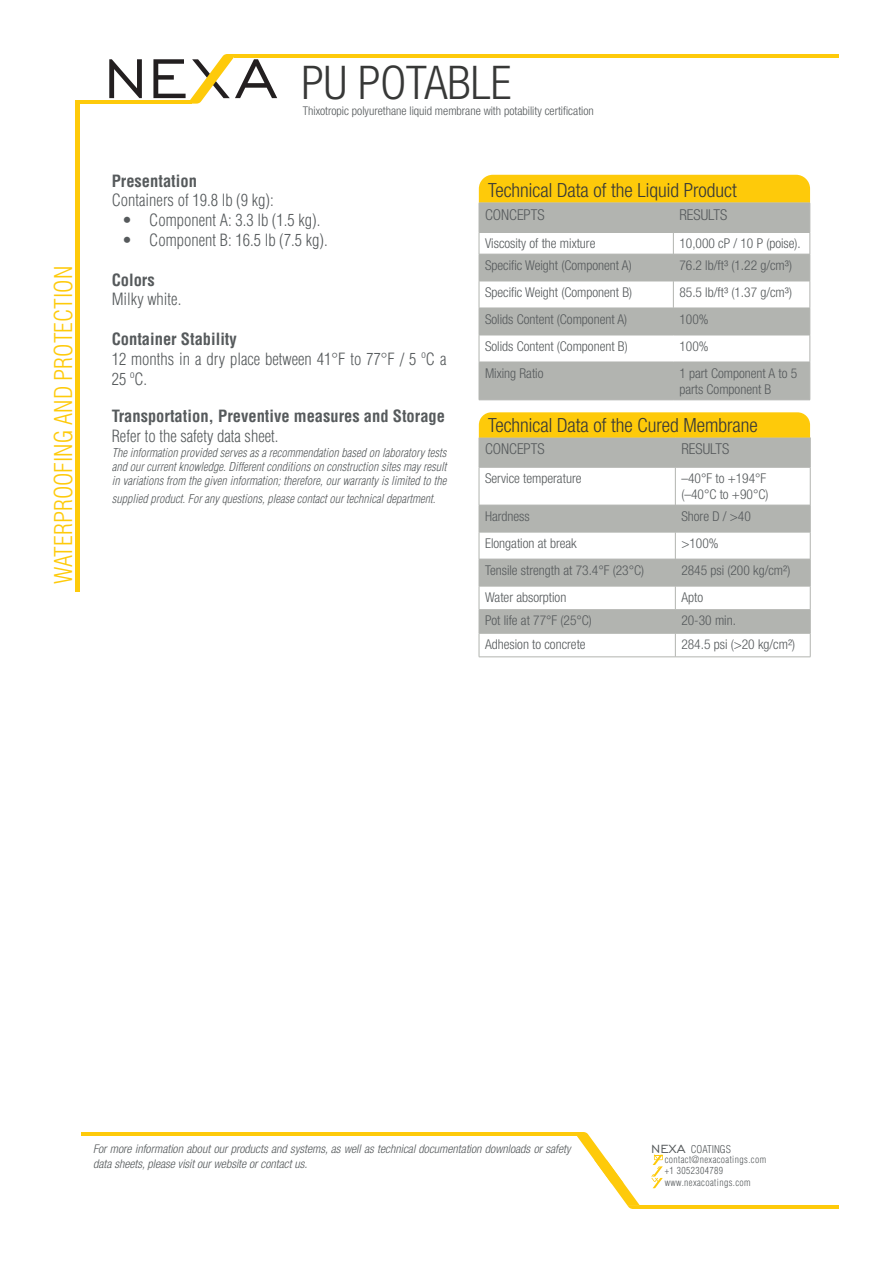
<style>
.page{position:relative;width:893px;height:1263px;background:#fff}
.page>*{position:absolute;margin:0;border:0;box-sizing:border-box;transform-origin:0 0}
.t1{font:300 condensed 46.5px "Helvetica Neue LT Com";color:#373837}
.t2{font:300 condensed 24px "Helvetica LT Std";color:#feca0a}
.t3{font:300 condensed 19.5px "Helvetica Neue LT Com";color:#373837}
.t4{font:300 condensed 16.5px/19.8px "Helvetica LT Std";color:#565a5c}
.t5{font:700 condensed 16.5px "Helvetica LT Std";color:#565a5c}
.t6{font:300 condensed 15px "Helvetica Neue LT Com";color:#565a5c}
.t7{font:300 condensed 13.5px/16.2px "Helvetica Neue LT Com";color:#565a5c}
.t8{font:italic 300 condensed 12px/14.4px "Helvetica LT Std";color:#565a5c;text-align:justify}
.t9{font:italic 300 condensed 12px "Helvetica Neue LT Com";color:#565a5c}
.t10{font:300 condensed 12px "Helvetica Neue LT Com";color:#565a5c}
.t11{font:300 condensed 10.5px "Helvetica LT Std";color:#565a5c}
.t12{font:300 condensed 9.6px "Helvetica LT Std";letter-spacing:.04em;color:#565a5c}
.s1{font-family:"Engravers Gothic BT";font-weight:400;font-stretch:normal;font-size:15px}
</style>
<div class="page">
<svg style="left:575px;top:1133px;width:65px;height:76px"></svg>
<hr style="left:81px;top:1133px;width:496px;height:2px;background:#feca0a">
<hr style="left:639px;top:1205px;width:200px;height:4px;background:#feca0a">
<svg style="left:651px;top:1155px;width:12px;height:33px"></svg>
<svg style="left:480px;top:468px;width:330px;height:165px"></svg>
<hr style="left:479px;top:467px;width:1px;height:38px;background:#b2b4b0">
<hr style="left:675px;top:467px;width:1px;height:38px;background:#b2b4b0">
<hr style="left:810px;top:467px;width:1px;height:38px;background:#b2b4b0">
<hr style="left:479px;top:505px;width:196px;height:1px;background:#b2b4b0">
<hr style="left:675px;top:505px;width:135px;height:1px;background:#b2b4b0">
<hr style="left:479px;top:532px;width:196px;height:1px;background:#b2b4b0">
<hr style="left:675px;top:532px;width:135px;height:1px;background:#b2b4b0">
<hr style="left:479px;top:559px;width:196px;height:1px;background:#b2b4b0">
<hr style="left:675px;top:559px;width:135px;height:1px;background:#b2b4b0">
<hr style="left:479px;top:586px;width:196px;height:1px;background:#b2b4b0">
<hr style="left:675px;top:586px;width:135px;height:1px;background:#b2b4b0">
<hr style="left:479px;top:609px;width:196px;height:1px;background:#b2b4b0">
<hr style="left:675px;top:609px;width:135px;height:1px;background:#b2b4b0">
<hr style="left:479px;top:633px;width:196px;height:1px;background:#b2b4b0">
<svg style="left:479px;top:506px;width:1px;height:151px"></svg>
<hr style="left:675px;top:633px;width:135px;height:1px;background:#b2b4b0">
<svg style="left:675px;top:506px;width:1px;height:151px"></svg>
<svg style="left:810px;top:505px;width:1px;height:152px"></svg>
<hr style="left:479px;top:657px;width:196px;height:1px;background:#b2b4b0">
<hr style="left:675px;top:657px;width:135px;height:1px;background:#b2b4b0">
<hr style="left:479px;top:467px;width:196px;height:1px;background:#b2b4b0">
<hr style="left:675px;top:467px;width:135px;height:1px;background:#b2b4b0">
<svg style="left:479px;top:412px;width:332px;height:55px"></svg>
<svg style="left:109px;top:59px;width:33px;height:39px"></svg>
<svg style="left:153px;top:54px;width:124px;height:50px"></svg>
<hr style="left:234px;top:54px;width:605px;height:3px;background:#feca0a">
<hr style="left:75px;top:100px;width:116px;height:4px;background:#feca0a">
<div style="left:75px;top:102px;width:5px;height:490px;background:#feca0a"></div>
<div style="left:480px;top:363px;width:330px;height:37px;background:#b2b4b0"></div>
<hr style="left:479px;top:362px;width:194px;height:1px;background:#b2b4b0">
<hr style="left:673px;top:362px;width:137px;height:1px;background:#b2b4b0">
<hr style="left:479px;top:400px;width:194px;height:1px;background:#b2b4b0">
<hr style="left:673px;top:400px;width:137px;height:1px;background:#b2b4b0">
<hr style="left:479px;top:362px;width:1px;height:38px;background:#b2b4b0">
<hr style="left:810px;top:362px;width:1px;height:38px;background:#b2b4b0">
<svg style="left:479px;top:175px;width:332px;height:187px"></svg>
<hr style="left:479px;top:308px;width:194px;height:1px;background:#b2b4b0">
<hr style="left:673px;top:308px;width:137px;height:1px;background:#b2b4b0">
<p class="t2" style="left:48px;top:584px;width:320px;rotate:-90deg">WATERPROOFING AND PROTECTION</p>
<p class="t1" style="left:301px;top:56px;width:211px">PU POTABLE</p>
<p class="t10" style="left:303px;top:104px;width:292px">Thixotropic polyurethane liquid membrane with potability certification</p>
<p class="t5" style="left:112px;top:170px;width:87px">Presentation</p>
<p class="t4" style="left:112px;top:190px;width:164px">Containers of 19.8 lb (9 kg):</p>
<p class="t4" style="left:122px;top:210px;width:200px">• Component A: 3.3 lb (1.5 kg).</p>
<p class="t4" style="left:122px;top:230px;width:207px">• Component B: 16.5 lb (7.5 kg).</p>
<p class="t5" style="left:112px;top:269px;width:45px">Colors</p>
<p class="t4" style="left:112px;top:289px;width:71px">Milky white.</p>
<p class="t5" style="left:112px;top:329px;width:127px">Container Stability</p>
<p class="t4" style="left:112px;top:349px;width:336px">12 months in a dry place between 41°F to 77°F / 5 ºC a<br>25 ºC.</p>
<p class="t5" style="left:112px;top:406px;width:335px">Transportation, Preventive measures and Storage</p>
<p class="t4" style="left:112px;top:426px;width:168px">Refer to the safety data sheet.</p>
<p class="t8" style="left:112px;top:445px;width:336px">The information provided serves as a recommendation based on laboratory tests and our current knowledge. Different conditions on construction sites may result in variations from the given information; therefore, our warranty is limited to the</p>
<p class="t8" style="left:112px;top:492px;width:325px">supplied product. For any questions, please contact our technical department.</p>
<p class="t3" style="left:488px;top:179px;width:250px">Technical Data of the Liquid Product</p>
<p class="t6" style="left:485px;top:206px;width:61px">CONCEPTS</p>
<p class="t6" style="left:679px;top:206px;width:50px">RESULTS</p>
<p class="t7" style="left:485px;top:235px;width:112px">Viscosity of the mixture</p>
<p class="t7" style="left:679px;top:235px;width:123px">10,000 cP / 10 P (poise).</p>
<p class="t7" style="left:485px;top:257px;width:148px">Specific Weight (Component A)</p>
<p class="t7" style="left:679px;top:257px;width:114px">76.2 lb/ft³ (1.22 g/cm³)</p>
<p class="t7" style="left:485px;top:284px;width:149px">Specific Weight (Component B)</p>
<p class="t7" style="left:679px;top:284px;width:114px">85.5 lb/ft³ (1.37 g/cm³)</p>
<p class="t7" style="left:485px;top:311px;width:144px">Solids Content (Component A)</p>
<p class="t7" style="left:679px;top:311px;width:31px">100%</p>
<p class="t7" style="left:485px;top:338px;width:144px">Solids Content (Component B)</p>
<p class="t7" style="left:679px;top:338px;width:31px">100%</p>
<p class="t7" style="left:485px;top:365px;width:60px">Mixing Ratio</p>
<p class="t7" style="left:679px;top:365px;width:119px">1 part Component A to 5 parts Component B</p>
<p class="t3" style="left:488px;top:414px;width:271px">Technical Data of the Cured Membrane</p>
<p class="t6" style="left:485px;top:440px;width:61px">CONCEPTS</p>
<p class="t6" style="left:681px;top:440px;width:49px">RESULTS</p>
<p class="t7" style="left:485px;top:470px;width:98px">Service temperature</p>
<p class="t7" style="left:681px;top:470px;width:89px">–40°F to +194°F (–40°C to +90°C)</p>
<p class="t7" style="left:485px;top:508px;width:46px">Hardness</p>
<p class="t7" style="left:681px;top:508px;width:71px">Shore D / &gt;40</p>
<p class="t7" style="left:485px;top:535px;width:93px">Elongation at break</p>
<p class="t7" style="left:681px;top:535px;width:39px">&gt;100%</p>
<p class="t7" style="left:485px;top:562px;width:161px">Tensile strength at 73.4°F (23°C)</p>
<p class="t7" style="left:681px;top:562px;width:111px">2845 psi (200 kg/cm²)</p>
<p class="t7" style="left:485px;top:589px;width:83px">Water absorption</p>
<p class="t7" style="left:681px;top:589px;width:23px">Apto</p>
<p class="t7" style="left:485px;top:612px;width:108px">Pot life at 77°F (25°C)</p>
<p class="t7" style="left:681px;top:612px;width:56px">20-30 min.</p>
<p class="t7" style="left:485px;top:636px;width:102px">Adhesion to concrete</p>
<p class="t7" style="left:681px;top:636px;width:115px">284.5 psi (&gt;20 kg/cm²)</p>
<p class="t9" style="left:93px;top:1142px;width:479px">For more information about our products and systems, as well as technical documentation downloads or safety</p>
<p class="t11" style="left:651px;top:1142px;width:81px"><span class="s1">NEXA</span> COATINGS</p>
<p class="t9" style="left:93px;top:1156px;width:216px">data sheets, please visit our website or contact us.</p>
<p class="t12" style="left:665px;top:1153px;width:103px">contact@nexacoatings.com</p>
<p class="t12" style="left:665px;top:1165px;width:60px">+1 3052304789</p>
<p class="t12" style="left:665px;top:1176px;width:87px">www.nexacoatings.com</p>
</div>
